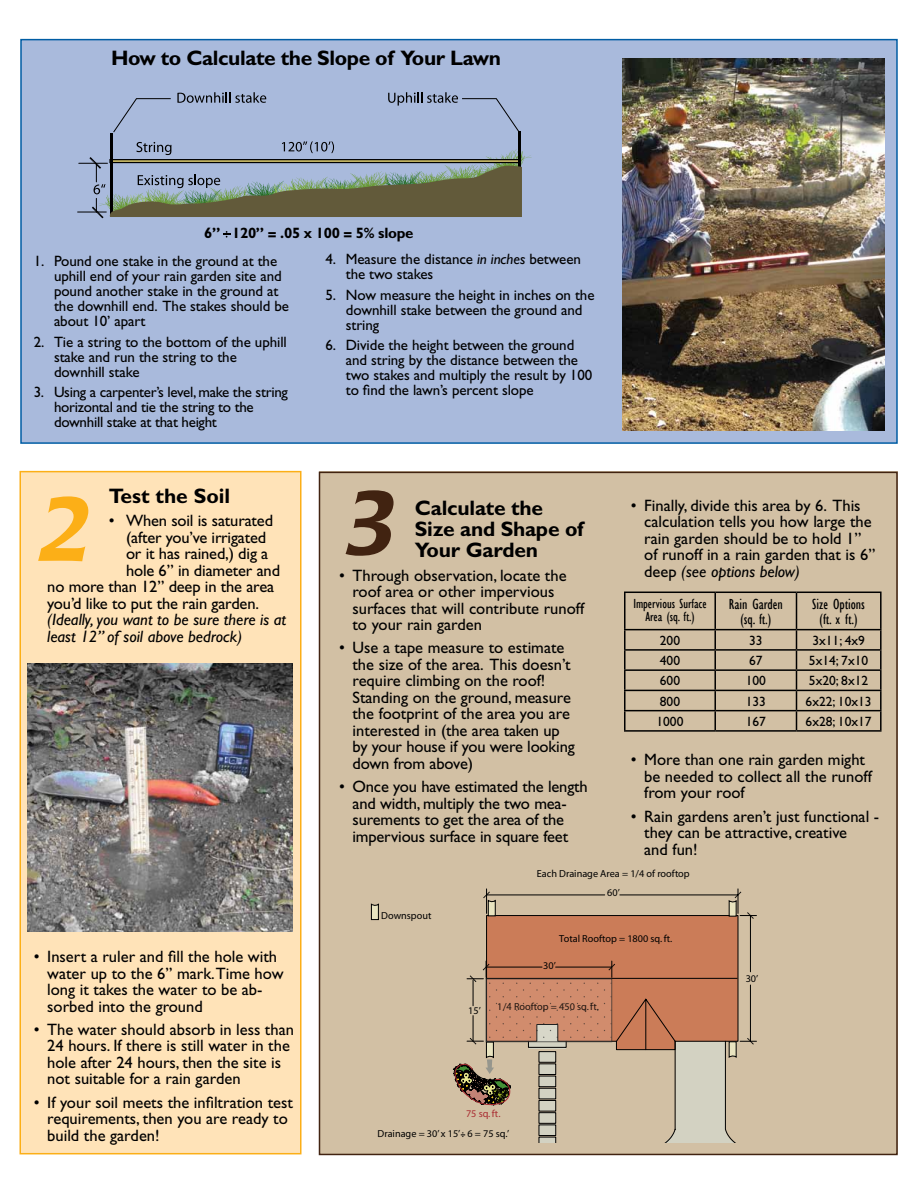
<style>
.page{position:relative;width:918px;height:1188px;background:#fff}
.page>*{position:absolute;margin:0;border:0;box-sizing:border-box;transform-origin:0 0}
.t1{font:italic 500 90px "Poppl Laudatio";color:#fcaf17}
.t2{font:italic 500 90px "Poppl Laudatio";color:#412311}
.t3{font:700 21px/21px "Gill Sans";letter-spacing:-.01em;color:#000}
.t4{font:16.5px/16.5px "Gill Sans";color:#000}
.t5{font:italic 16.5px/16.5px "Gill Sans";color:#000}
.t6{font:15px/15px "Gill Sans";letter-spacing:-.005em;color:#000}
.t7{font:condensed 15px/15px "Gill Sans";color:#000;text-align:center}
.t8{font:700 15px "Gill Sans";letter-spacing:-.02em;color:#000}
.t9{font:13.5px "Gill Sans";color:#000}
.t10{font:condensed 13.5px/13.5px "Gill Sans";color:#000;text-align:center}
.t11{font:10.2px/18.9px "Myriad";color:#000;text-align:center}
.t12{font:10.2px "Myriad";color:#a92c31}
.s1{font-style:italic}
</style>
<div class="page">
<div style="left:21px;top:40px;width:876px;height:402px;background:#a9badc"></div>
<div style="left:20px;top:39px;width:878px;height:405px;border:2px solid #005da4"></div>
<div style="left:319px;top:472px;width:579px;height:682px;background:#d2c0a4"></div>
<div style="left:20px;top:472px;width:281px;height:682px;background:#ffe3b8"></div>
<hr style="left:518px;top:132px;width:3px;height:35px;background:#000">
<hr style="left:110px;top:133px;width:3px;height:82px;background:#000">
<svg style="left:177px;top:92px;width:89px;height:11px"></svg>
<svg style="left:113px;top:98px;width:58px;height:35px"></svg>
<svg style="left:388px;top:92px;width:132px;height:40px"></svg>
<svg style="left:78px;top:141px;width:454px;height:77px"></svg>
<hr style="left:624px;top:592px;width:91px;height:1px;background:#000">
<hr style="left:624px;top:593px;width:2px;height:36px;background:#000">
<hr style="left:715px;top:592px;width:82px;height:1px;background:#000">
<hr style="left:714px;top:593px;width:2px;height:36px;background:#000">
<hr style="left:796px;top:592px;width:86px;height:1px;background:#000">
<hr style="left:796px;top:593px;width:1px;height:36px;background:#000">
<hr style="left:880px;top:593px;width:2px;height:36px;background:#000">
<hr style="left:624px;top:629px;width:91px;height:1px;background:#000">
<hr style="left:715px;top:629px;width:82px;height:1px;background:#000">
<hr style="left:796px;top:629px;width:86px;height:1px;background:#000">
<hr style="left:624px;top:649px;width:91px;height:2px;background:#000">
<hr style="left:715px;top:649px;width:82px;height:2px;background:#000">
<hr style="left:796px;top:649px;width:86px;height:2px;background:#000">
<hr style="left:624px;top:669px;width:91px;height:2px;background:#000">
<hr style="left:715px;top:669px;width:82px;height:2px;background:#000">
<hr style="left:796px;top:669px;width:86px;height:2px;background:#000">
<hr style="left:624px;top:690px;width:91px;height:1px;background:#000">
<hr style="left:715px;top:690px;width:82px;height:1px;background:#000">
<hr style="left:796px;top:690px;width:86px;height:1px;background:#000">
<hr style="left:624px;top:710px;width:91px;height:1px;background:#000">
<svg style="left:624px;top:630px;width:2px;height:100px"></svg>
<hr style="left:715px;top:710px;width:82px;height:1px;background:#000">
<svg style="left:714px;top:630px;width:2px;height:100px"></svg>
<hr style="left:796px;top:710px;width:86px;height:1px;background:#000">
<svg style="left:796px;top:630px;width:1px;height:100px"></svg>
<svg style="left:880px;top:630px;width:2px;height:100px"></svg>
<hr style="left:624px;top:730px;width:91px;height:2px;background:#000">
<hr style="left:715px;top:730px;width:82px;height:2px;background:#000">
<hr style="left:796px;top:730px;width:86px;height:2px;background:#000">
<img style="left:622px;top:58px;width:262px;height:372px">
<img style="left:27px;top:663px;width:266px;height:268px">
<svg style="left:371px;top:904px;width:8px;height:16px"></svg>
<svg style="left:453px;top:888px;width:303px;height:255px"></svg>
<div style="left:20px;top:471px;width:282px;height:683px;border:2px solid #fcaf17"></div>
<svg style="left:223px;top:231px;width:8px;height:7px"></svg>
<p class="t3" style="left:111px;top:48px;width:391px">How to Calculate the Slope of Your Lawn</p>
<p class="t8" style="left:204px;top:224px;width:211px">6” 120” = .05 x 100 = 5% slope</p>
<p class="t6" style="left:346px;top:252px;width:237px;text-indent:-20px">4. Measure the distance <span class="s1">in inches</span> between the two stakes</p>
<p class="t6" style="left:346px;top:287px;width:250px;text-indent:-20px">5. Now measure the height in inches on the downhill stake between the ground and string</p>
<p class="t6" style="left:346px;top:338px;width:248px;text-indent:-20px">6. Divide the height between the ground and string by the distance between the two stakes and multiply the result by 100 to find the lawn’s percent slope</p>
<p class="t6" style="left:54px;top:254px;width:236px;text-indent:-20px">1. Pound one stake in the ground at the uphill end of your rain garden site and pound another stake in the ground at the downhill end. The stakes should be about 10’ apart</p>
<p class="t6" style="left:54px;top:334px;width:234px;text-indent:-20px">2. Tie a string to the bottom of the uphill stake and run the string to the downhill stake</p>
<p class="t6" style="left:54px;top:385px;width:236px;text-indent:-20px">3. Using a carpenter’s level, make the string horizontal and tie the string to the downhill stake at that height</p>
<p class="t3" style="left:109px;top:485px;width:123px">Test the Soil</p>
<p class="t4" style="left:109px;top:513px;width:166px">• When soil is saturated</p>
<p class="t4" style="left:126px;top:529px;width:142px">(after you’ve irrigated</p>
<p class="t4" style="left:126px;top:546px;width:144px">or it has rained,) dig a</p>
<p class="t4" style="left:126px;top:562px;width:156px">hole 6” in diameter and</p>
<p class="t4" style="left:47px;top:579px;width:228px">no more than 12” deep in the area</p>
<p class="t4" style="left:47px;top:595px;width:213px">you’d like to put the rain garden.</p>
<p class="t5" style="left:47px;top:612px;width:240px">(Ideally, you want to be sure there is at least 12” of soil above bedrock)</p>
<h1 class="t1" style="left:37px;top:479px;width:56px">2</h1>
<h1 class="t2" style="left:343px;top:473px;width:56px">3</h1>
<p class="t3" style="left:415px;top:498px;width:170px">Calculate the<br>Size and Shape of<br>Your Garden</p>
<p class="t4" style="left:352px;top:567px;width:233px;text-indent:-13px">• Through observation, locate the roof area or other impervious surfaces that will contribute runoff to your rain garden</p>
<p class="t4" style="left:352px;top:640px;width:224px;text-indent:-13px">• Use a tape measure to estimate the size of the area. This doesn’t require climbing on the roof!<br>Standing on the ground, measure the footprint of the area you are interested in (the area taken up by your house if you were looking down from above)</p>
<p class="t4" style="left:352px;top:778px;width:237px;text-indent:-13px">• Once you have estimated the length and width, multiply the two mea&shy;surements to get the area of the impervious surface in square feet</p>
<p class="t4" style="left:644px;top:497px;width:233px;text-indent:-13px">• Finally, divide this area by 6. This calculation tells you how large the rain garden should be to hold 1” of runoff in a rain garden that is 6” deep <span class="s1">(see options below)</span></p>
<p class="t10" style="left:633px;top:596px;width:75px">Impervious Surface<br>Area (sq. ft.)</p>
<p class="t7" style="left:729px;top:596px;width:55px">Rain Garden (sq. ft.)</p>
<p class="t7" style="left:812px;top:596px;width:54px">Size Options (ft. x ft.)</p>
<p class="t9" style="left:660px;top:633px;width:22px">200</p>
<p class="t9" style="left:749px;top:633px;width:15px">33</p>
<p class="t9" style="left:812px;top:633px;width:54px">3x11; 4x9</p>
<p class="t9" style="left:660px;top:653px;width:22px">400</p>
<p class="t9" style="left:749px;top:653px;width:15px">67</p>
<p class="t9" style="left:809px;top:653px;width:61px">5x14; 7x10</p>
<p class="t9" style="left:660px;top:673px;width:22px">600</p>
<p class="t9" style="left:746px;top:673px;width:22px">100</p>
<p class="t9" style="left:809px;top:673px;width:61px">5x20; 8x12</p>
<p class="t9" style="left:660px;top:693px;width:22px">800</p>
<p class="t9" style="left:746px;top:693px;width:22px">133</p>
<p class="t9" style="left:806px;top:693px;width:68px">6x22; 10x13</p>
<p class="t9" style="left:656px;top:714px;width:28px">1000</p>
<p class="t9" style="left:746px;top:714px;width:22px">167</p>
<p class="t9" style="left:806px;top:714px;width:68px">6x28; 10x17</p>
<p class="t4" style="left:644px;top:752px;width:229px;text-indent:-13px">• More than one rain garden might be needed to collect all the runoff from your roof</p>
<p class="t4" style="left:644px;top:808px;width:236px;text-indent:-13px">• Rain gardens aren’t just functional - they can be attractive, creative<br>and fun!</p>
<p class="t4" style="left:47px;top:948px;width:238px;text-indent:-13px">• Insert a ruler and fill the hole with water up to the 6” mark.Time how long it takes the water to be ab&shy;sorbed into the ground</p>
<p class="t4" style="left:47px;top:1021px;width:248px;text-indent:-13px">• The water should absorb in less than 24 hours. If there is still water in the hole after 24 hours, then the site is not suitable for a rain garden</p>
<p class="t4" style="left:47px;top:1094px;width:247px;text-indent:-13px">• If your soil meets the infiltration test requirements, then you are ready to build the garden!</p>
<p class="t11" style="left:381px;top:907px;width:52px">Downspout</p>
<p class="t11" style="left:468px;top:1002px;width:14px">15’</p>
<p class="t11" style="left:537px;top:865px;width:154px">Each Drainage Area = 1/4 of rooftop<br>60’</p>
<p class="t11" style="left:559px;top:930px;width:115px">Total Rooftop = 1800 sq. ft.</p>
<p class="t11" style="left:543px;top:956px;width:14px">30’</p>
<p class="t11" style="left:498px;top:998px;width:103px">1/4 Rooftop = 450 sq. ft.</p>
<p class="t12" style="left:466px;top:1109px;width:36px">75 sq. ft.</p>
<p class="t11" style="left:378px;top:1125px;width:133px">Drainage = 30’ x 15’ : 6 = 75 sq.’</p>
<p class="t11" style="left:746px;top:970px;width:14px">30’</p>
</div>
